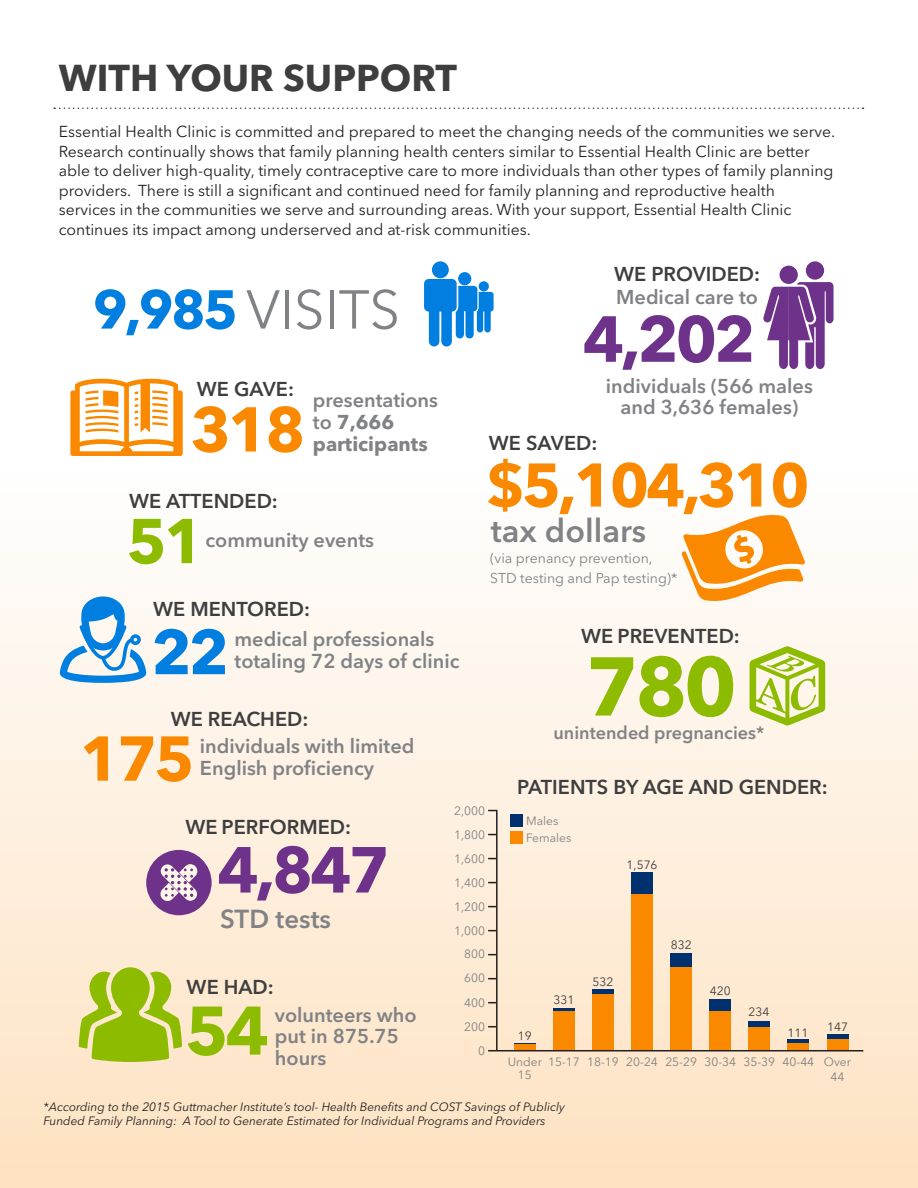
<style>
.page{position:relative;width:918px;height:1188px;background:#fff}
.page>*{position:absolute;margin:0;border:0;box-sizing:border-box;transform-origin:0 0}
.t1{font:700 82.35px "Avenir Next LT Pro";color:#8dbb00}
.t2{font:700 67.95px "Avenir Next LT Pro";color:#8dbb00}
.t3{font:700 64.35px "Avenir Next LT Pro";letter-spacing:-.05em;color:#6e328a}
.t4{font:700 62.55px "Avenir Next LT Pro";letter-spacing:-.05em;color:#fa8900}
.t5{font:700 62.55px "Avenir Next LT Pro";color:#8dbb00}
.t6{font:700 62.55px "Avenir Next LT Pro";color:#007fe1}
.t7{font:700 60.9px "Avenir Next LT Pro";letter-spacing:-.05em;color:#fa8900}
.t8{font:54.15px "Avenir Next LT Pro";color:#808285}
.t9{font:700 37.05px "Avenir Next LT Pro";color:#3e3e3f}
.t10{font:600 32.25px "Avenir Next LT Pro";color:#808285}
.t11{font:600 25.8px "Avenir Next LT Pro";color:#808285}
.t12{font:600 19.95px/21.9px "Avenir Next LT Pro";color:#808285}
.t13{font:600 19.95px "Avenir Next LT Pro";color:#3e3e3f}
.t14{font:700 19.95px/21.9px "Avenir Next LT Pro";color:#808285}
.t15{font:600 18px "Avenir Next LT Pro";color:#808285}
.t16{font:15.75px/19.5px "Avenir Next LT Pro";color:#231f20}
.t17{font:14.1px/19.5px "Avenir Next LT Pro";color:#808285}
.t18{font:italic 12px/14.4px "Avenir Next LT Pro";color:#231f20}
.t19{font:12px/13.5px "Avenir Next LT Pro";color:#808285;text-align:center}
.t20{font:12px "Avenir Next LT Pro";color:#3e3e3f}
.s1{font-weight:700;color:#007fe1}
.s2{font-weight:600}
</style>
<div class="page">
<div style="left:0;top:462px;width:918px;height:726px;background:linear-gradient(to bottom,#feffff,#fde1c0)"></div>
<svg style="left:54px;top:108px;width:810px;height:1px"></svg>
<svg style="left:424px;top:261px;width:70px;height:86px"></svg>
<svg style="left:79px;top:967px;width:103px;height:95px;background:#b1c942"></svg>
<svg style="left:495px;top:808px;width:370px;height:244px;background:#f6dcbd"></svg>
<div style="left:510px;top:832px;width:13px;height:12px;background:#fa8900"></div>
<div style="left:510px;top:814px;width:13px;height:13px;background:#00306d"></div>
<svg style="left:681px;top:510px;width:125px;height:96px"></svg>
<svg style="left:60px;top:596px;width:86px;height:87px"></svg>
<svg style="left:70px;top:379px;width:113px;height:77px"></svg>
<div style="left:146px;top:850px;width:66px;height:65px;background:#6e328a;border-radius:50%"></div>
<svg style="left:160px;top:864px;width:38px;height:37px"></svg>
<div style="left:806px;top:261px;width:18px;height:19px;background:#6e328a;border-radius:50%"></div>
<svg style="left:763px;top:282px;width:71px;height:87px"></svg>
<div style="left:780px;top:266px;width:18px;height:18px;background:#6e328a;border-radius:50%"></div>
<svg style="left:750px;top:646px;width:75px;height:80px;background:#cbdb82"></svg>
<p class="t9" style="left:59px;top:55px;width:400px">WITH YOUR SUPPORT</p>
<p class="t16" style="left:59px;top:122px;width:778px">Essential Health Clinic is committed and prepared to meet the changing needs of the communities we serve.<br>Research continually shows that family planning health centers similar to Essential Health Clinic are better able to deliver high-quality, timely contraceptive care to more individuals than other types of family planning providers. There is still a significant and continued need for family planning and reproductive health services in the communities we serve and surrounding areas. With your support, Essential Health Clinic continues its impact among underserved and at-risk communities.</p>
<p class="t8" style="left:93px;top:277px;width:309px"><span class="s1">9,985</span>VISITS</p>
<p class="t13" style="left:197px;top:377px;width:99px">WE GAVE:</p>
<p class="t4" style="left:191px;top:391px;width:116px">318</p>
<p class="t14" style="left:313px;top:389px;width:127px"><span class="s2">presentations to</span> 7,666 participants</p>
<p class="t13" style="left:129px;top:489px;width:150px">WE ATTENDED:</p>
<p class="t5" style="left:127px;top:503px;width:79px">51</p>
<p class="t12" style="left:206px;top:529px;width:170px">community events</p>
<p class="t13" style="left:614px;top:262px;width:147px">WE PROVIDED:</p>
<p class="t12" style="left:616px;top:286px;width:143px">Medical care to</p>
<p class="t3" style="left:583px;top:300px;width:174px">4,202</p>
<p class="t13" style="left:489px;top:430px;width:110px">WE SAVED:</p>
<p class="t12" style="left:606px;top:374px;width:208px;text-align:center">individuals (566 males and 3,636 females)</p>
<p class="t7" style="left:486px;top:448px;width:325px">$5,104,310</p>
<p class="t10" style="left:491px;top:511px;width:157px">tax dollars</p>
<p class="t17" style="left:490px;top:548px;width:189px">(via prenancy prevention,<br>STD testing and Pap testing)*</p>
<p class="t13" style="left:153px;top:597px;width:158px">WE MENTORED:</p>
<p class="t6" style="left:151px;top:614px;width:79px">22</p>
<p class="t12" style="left:235px;top:628px;width:226px">medical professionals totaling 72 days of clinic</p>
<p class="t13" style="left:171px;top:706px;width:139px">WE REACHED:</p>
<p class="t4" style="left:80px;top:720px;width:116px">175</p>
<p class="t12" style="left:200px;top:735px;width:216px">individuals with limited<br>English proficiency</p>
<p class="t13" style="left:185px;top:815px;width:167px">WE PERFORMED:</p>
<p class="t3" style="left:217px;top:831px;width:174px">4,847</p>
<p class="t11" style="left:220px;top:903px;width:112px">STD tests</p>
<p class="t19" style="left:454px;top:804px;width:32px">2,000</p>
<p class="t19" style="left:454px;top:828px;width:32px">1,800</p>
<p class="t19" style="left:454px;top:852px;width:32px">1,600</p>
<p class="t19" style="left:454px;top:876px;width:32px">1,400</p>
<p class="t19" style="left:454px;top:900px;width:32px">1,200</p>
<p class="t19" style="left:454px;top:924px;width:32px">1,000</p>
<p class="t19" style="left:464px;top:947px;width:22px">800</p>
<p class="t13" style="left:581px;top:624px;width:160px">WE PREVENTED:</p>
<p class="t1" style="left:586px;top:636px;width:153px">780</p>
<p class="t15" style="left:554px;top:721px;width:212px">unintended pregnancies*</p>
<p class="t13" style="left:517px;top:775px;width:312px">PATIENTS BY AGE AND GENDER:</p>
<p class="t19" style="left:526px;top:831px;width:47px">Females</p>
<p class="t19" style="left:526px;top:814px;width:34px">Males</p>
<p class="t20" style="left:627px;top:858px;width:32px">1,576</p>
<p class="t20" style="left:671px;top:938px;width:22px">832</p>
<p class="t19" style="left:464px;top:971px;width:22px">600</p>
<p class="t20" style="left:593px;top:974px;width:22px">532</p>
<p class="t13" style="left:187px;top:975px;width:89px">WE HAD:</p>
<p class="t2" style="left:185px;top:989px;width:86px">54</p>
<p class="t12" style="left:275px;top:1003px;width:143px">volunteers who put in 875.75 hours</p>
<p class="t18" style="left:43px;top:1099px;width:523px">*According to the 2015 Guttmacher Institute’s tool- Health Benefits and COST Savings of Publicly<br>Funded Family Planning: A Tool to Generate Estimated for Individual Programs and Providers</p>
<p class="t20" style="left:710px;top:984px;width:22px">420</p>
<p class="t20" style="left:554px;top:992px;width:22px">331</p>
<p class="t19" style="left:464px;top:996px;width:22px">400</p>
<p class="t20" style="left:749px;top:1004px;width:22px">234</p>
<p class="t19" style="left:464px;top:1020px;width:22px">200</p>
<p class="t19" style="left:478px;top:1044px;width:8px">0</p>
<p class="t20" style="left:827px;top:1019px;width:22px">147</p>
<p class="t20" style="left:787px;top:1025px;width:22px">111</p>
<p class="t20" style="left:518px;top:1028px;width:15px">19</p>
<p class="t19" style="left:508px;top:1055px;width:36px">Under<br>15</p>
<p class="t19" style="left:548px;top:1055px;width:33px">15-17</p>
<p class="t19" style="left:587px;top:1055px;width:33px">18-19</p>
<p class="t19" style="left:626px;top:1055px;width:33px">20-24</p>
<p class="t19" style="left:665px;top:1055px;width:33px">25-29</p>
<p class="t19" style="left:704px;top:1055px;width:33px">30-34</p>
<p class="t19" style="left:744px;top:1055px;width:33px">35-39</p>
<p class="t19" style="left:783px;top:1055px;width:33px">40-44</p>
<p class="t19" style="left:824px;top:1054px;width:29px;line-height:15px">Over<br>44</p>
</div>
